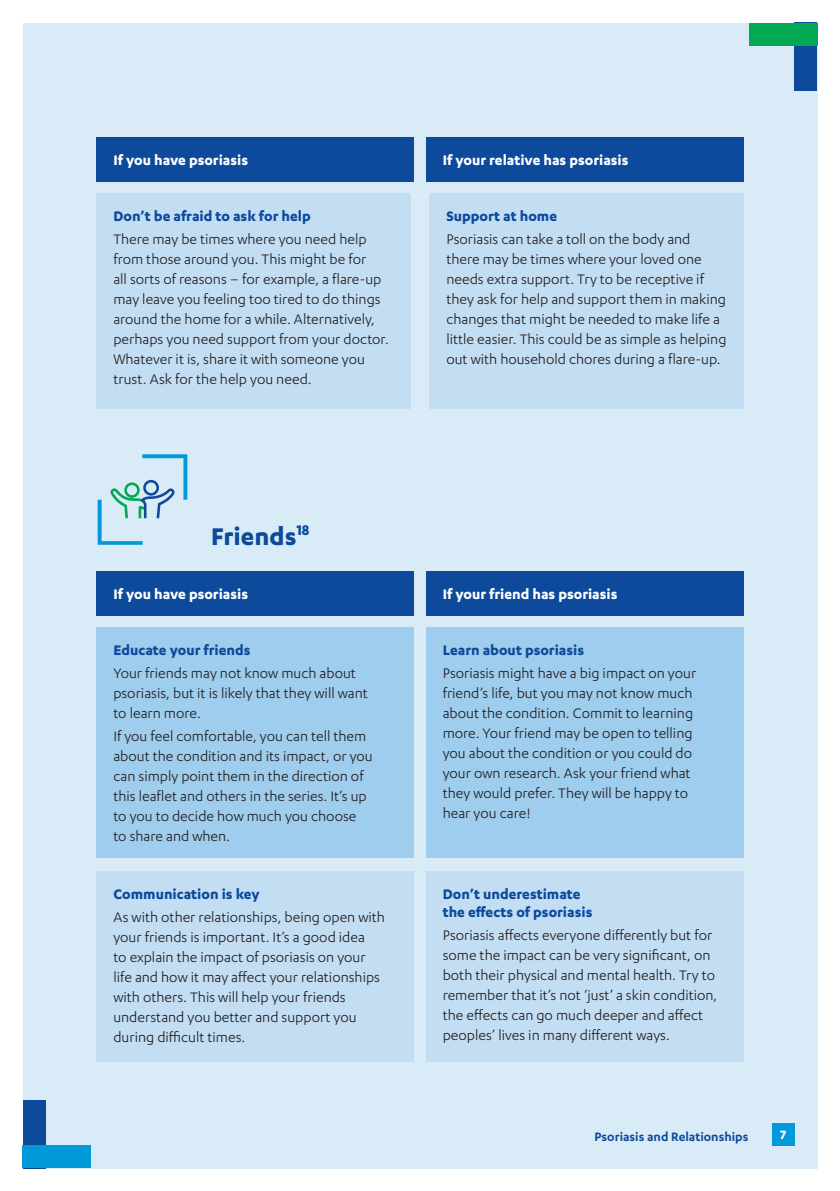
<style>
.page{position:relative;width:840px;height:1191px;background:#fff}
.page>*{position:absolute;margin:0;border:0;box-sizing:border-box;transform-origin:0 0}
.Sub_Header_-_Dark_Bl{font:700 28px "Karbon";color:#0d4a9c}
.Box__Body_Copy_-_Bl{font:16px/20px "Karbon";color:#231f20}
.Box__Header_Dark_Bl{font:700 16px/18px "Karbon";color:#0d4a9c}
.Box__Header_-_White{font:700 16px "Karbon";color:#fff}
.t1{font:600 14px "Karbon";color:#0d4a9c}
.t2{font:700 14px "Karbon";color:#fff}
</style>
<div class="page">
<div style="left:23px;top:23px;width:793px;height:1145px;background:#d9ebf7"></div>
<div style="left:794px;top:23px;width:22px;height:68px;background:#0d4a9c"></div>
<div style="left:748px;top:23px;width:68px;height:22px;background:#00a952"></div>
<div style="left:23px;top:1100px;width:22px;height:68px;background:#0d4a9c"></div>
<div style="left:23px;top:1145px;width:68px;height:23px;background:#0199d9"></div>
<div style="left:771px;top:1123px;width:23px;height:22px;background:#0199d9"></div>
<div style="left:96px;top:137px;width:318px;height:45px;background:#0d4a9c"></div>
<div style="left:96px;top:193px;width:314px;height:216px;background:#c3def3"></div>
<div style="left:425px;top:137px;width:318px;height:45px;background:#0d4a9c"></div>
<div style="left:429px;top:193px;width:314px;height:216px;background:#c3def3"></div>
<svg style="left:98px;top:454px;width:89px;height:91px"></svg>
<div style="left:96px;top:571px;width:318px;height:45px;background:#0d4a9c"></div>
<div style="left:96px;top:627px;width:318px;height:231px;background:#9fcded"></div>
<div style="left:425px;top:571px;width:318px;height:45px;background:#0d4a9c"></div>
<div style="left:425px;top:627px;width:318px;height:231px;background:#9fcded"></div>
<div style="left:96px;top:871px;width:318px;height:191px;background:#c3def3"></div>
<div style="left:425px;top:871px;width:318px;height:191px;background:#c3def3"></div>
<p class="Box__Header_-_White" style="left:113px;top:151px;width:136px">If you have psoriasis</p>
<p class="Box__Header_Dark_Bl" style="left:113px;top:207px;width:199px">Don’t be afraid to ask for help</p>
<p class="Box__Body_Copy_-_Bl" style="left:113px;top:229px;width:277px">There may be times where you need help from those around you. This might be for<br>all sorts of reasons – for example, a flare-up may leave you feeling too tired to do things around the home for a while. Alternatively, perhaps you need support from your doctor.<br>Whatever it is, share it with someone you trust. Ask for the help you need.</p>
<p class="Box__Header_-_White" style="left:442px;top:151px;width:187px">If your relative has psoriasis</p>
<p class="Box__Header_Dark_Bl" style="left:446px;top:207px;width:112px">Support at home</p>
<p class="Box__Body_Copy_-_Bl" style="left:446px;top:229px;width:281px">Psoriasis can take a toll on the body and there may be times where your loved one needs extra support. Try to be receptive if they ask for help and support them in making changes that might be needed to make life a little easier. This could be as simple as helping out with household chores during a flare-up.</p>
<p class="Sub_Header_-_Dark_Bl" style="left:211px;top:520px;width:100px">Friends<sup>18</sup></p>
<p class="Box__Header_-_White" style="left:113px;top:585px;width:136px">If you have psoriasis</p>
<p class="Box__Header_Dark_Bl" style="left:113px;top:641px;width:139px">Educate your friends</p>
<p class="Box__Body_Copy_-_Bl" style="left:113px;top:663px;width:256px">Your friends may not know much about psoriasis, but it is likely that they will want to learn more.</p>
<p class="Box__Body_Copy_-_Bl" style="left:113px;top:726px;width:261px">If you feel comfortable, you can tell them about the condition and its impact, or you can simply point them in the direction of this leaflet and others in the series. It’s up to you to decide how much you choose to share and when.</p>
<p class="Box__Header_Dark_Bl" style="left:113px;top:884px;width:148px">Communication is key</p>
<p class="Box__Body_Copy_-_Bl" style="left:113px;top:906px;width:273px">As with other relationships, being open with your friends is important. It’s a good idea<br>to explain the impact of psoriasis on your life and how it may affect your relationships with others. This will help your friends understand you better and support you during difficult times.</p>
<p class="Box__Header_-_White" style="left:442px;top:585px;width:176px">If your friend has psoriasis</p>
<p class="Box__Header_Dark_Bl" style="left:442px;top:641px;width:143px">Learn about psoriasis</p>
<p class="Box__Body_Copy_-_Bl" style="left:442px;top:663px;width:255px">Psoriasis might have a big impact on your friend’s life, but you may not know much about the condition. Commit to learning more. Your friend may be open to telling</p>
<p class="Box__Body_Copy_-_Bl" style="left:442px;top:743px;width:251px">you about the condition or you could do your own research. Ask your friend what they would prefer. They will be happy to hear you care!</p>
<p class="Box__Header_Dark_Bl" style="left:442px;top:884px;width:151px">Don’t underestimate the effects of psoriasis</p>
<p class="Box__Body_Copy_-_Bl" style="left:442px;top:924px;width:276px">Psoriasis affects everyone differently but for some the impact can be very significant, on both their physical and mental health. Try to remember that it’s not ‘just’ a skin condition, the effects can go much deeper and affect peoples’ lives in many different ways.</p>
<p class="t1" style="left:594px;top:1128px;width:155px">Psoriasis and Relationships</p>
<p class="t2" style="left:779px;top:1126px;width:8px">7</p>
</div>
